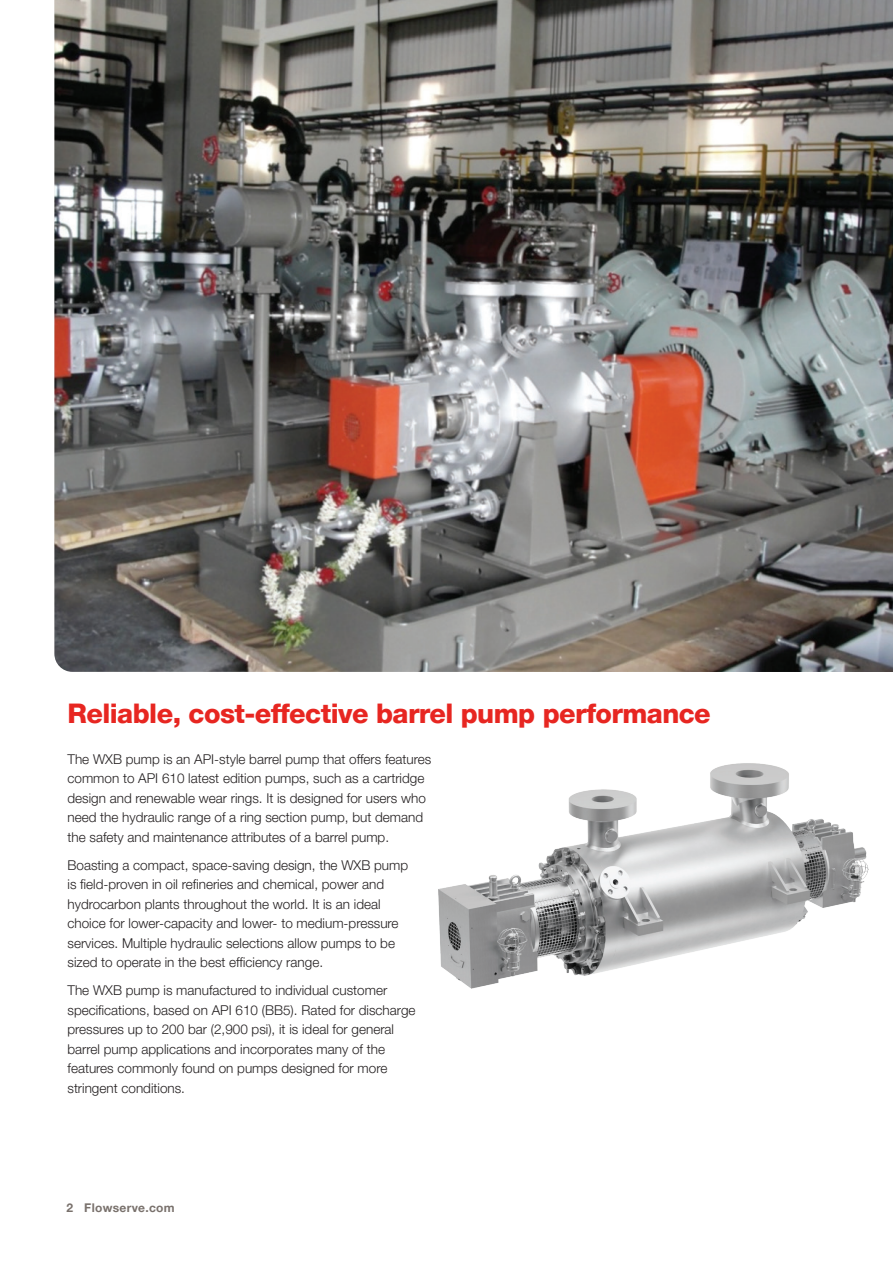
<style>
.page{position:relative;width:893px;height:1263px;background:#fff}
.page>*{position:absolute;margin:0;border:0;box-sizing:border-box;transform-origin:0 0}
.Headline_Level_1__re{font:800 27px "Helvetica Neue LT Pro";letter-spacing:-.02em;color:#e72621}
.Body_copy{font:300 13.5px/19.5px "Helvetica Neue LT Pro";color:#231f20}
.t1{font:700 12px "Helvetica Neue LT Pro";letter-spacing:.025em;color:#79716c}
</style>
<div class="page">
<img style="left:438px;top:763px;width:431px;height:226px">
<img style="left:54px;top:0;width:839px;height:672px">
<p class="Headline_Level_1__re" style="left:68px;top:697px;width:645px">Reliable, cost-effective barrel pump performance</p>
<p class="Body_copy" style="left:68px;top:749px;width:365px">The WXB pump is an API-style barrel pump that offers features common to API 610 latest edition pumps, such as a cartridge design and renewable wear rings. It is designed for users who need the hydraulic range of a ring section pump, but demand the safety and maintenance attributes of a barrel pump.</p>
<p class="Body_copy" style="left:68px;top:855px;width:342px">Boasting a compact, space-saving design, the WXB pump is field-proven in oil refineries and chemical, power and hydrocarbon plants throughout the world. It is an ideal choice for lower-capacity and lower- to medium-pressure services. Multiple hydraulic selections allow pumps to be sized to operate in the best efficiency range.</p>
<p class="Body_copy" style="left:68px;top:980px;width:350px">The WXB pump is manufactured to individual customer specifications, based on API 610 (BB5). Rated for discharge pressures up to 200 bar (2,900 psi), it is ideal for general barrel pump applications and incorporates many of the features commonly found on pumps designed for more stringent conditions.</p>
<p class="t1" style="left:66px;top:1201px;width:110px">2 Flowserve.com</p>
</div>
